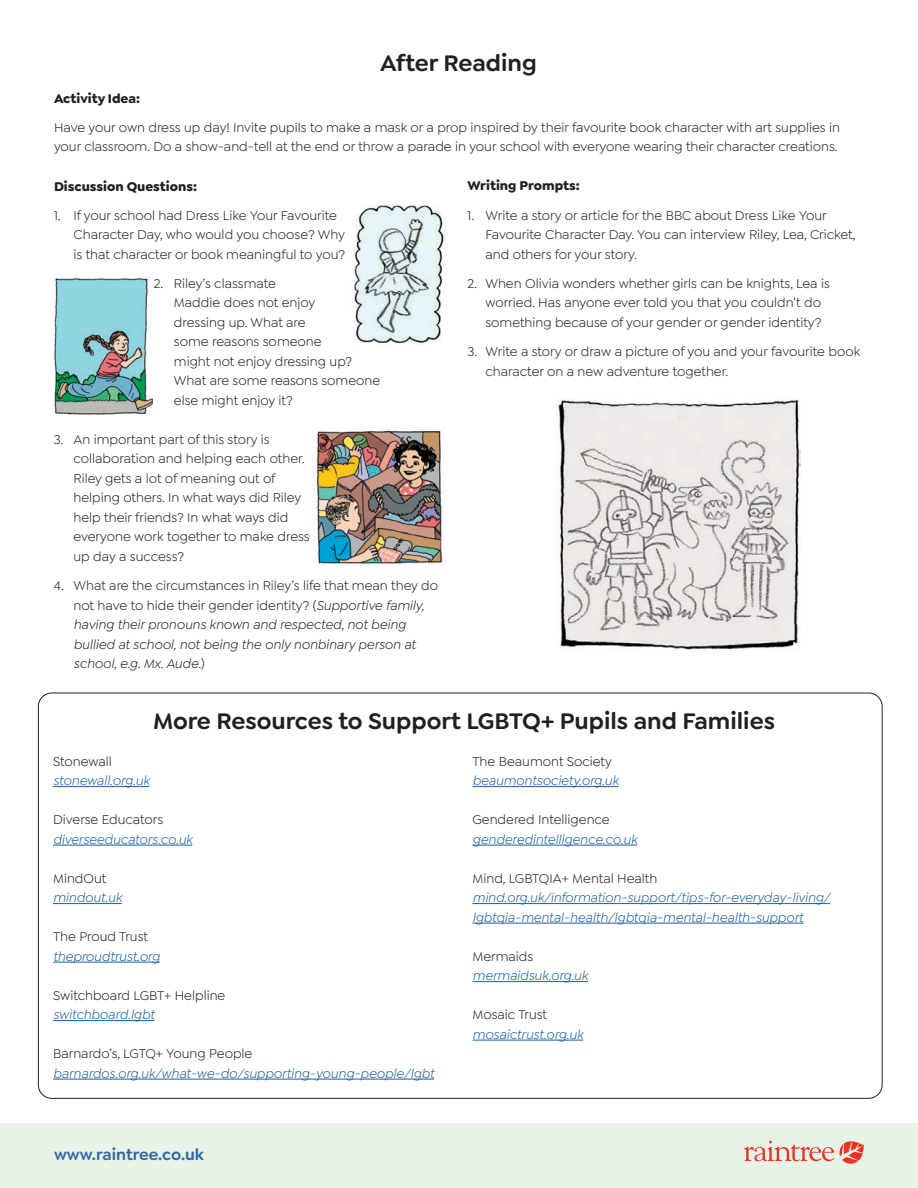
<style>
.page{position:relative;width:918px;height:1188px;background:#fff}
.page>*{position:absolute;margin:0;border:0;box-sizing:border-box;transform-origin:0 0}
.t1{font:600 24px "Goldplay";color:#231f20}
.t2{font:600 16.5px "Goldplay";color:#3568a1}
.t3{font:13.5px/19.5px "Goldplay";color:#231f20}
.t4{font:italic 13.5px/19.5px "Goldplay";color:#175d9e}
.t5{font:italic 13.5px/19.5px "Goldplay";color:#231f20}
.t6{font:700 13.5px "Goldplay";color:#231f20}
.s1{font-style:normal}
</style>
<div class="page">
<div style="left:0;top:1123px;width:918px;height:65px;background:#e8f3e7"></div>
<svg style="left:744px;top:1140px;width:120px;height:24px"></svg>
<img style="left:556px;top:399px;width:244px;height:251px">
<img style="left:313px;top:428px;width:131px;height:137px">
<img style="left:354px;top:205px;width:92px;height:139px">
<img style="left:54px;top:278px;width:98px;height:136px">
<hr style="left:53px;top:786px;width:97px;height:1px;background:#175d9e">
<hr style="left:53px;top:845px;width:139px;height:1px;background:#175d9e">
<hr style="left:53px;top:903px;width:69px;height:1px;background:#175d9e">
<hr style="left:53px;top:962px;width:107px;height:1px;background:#175d9e">
<hr style="left:53px;top:1020px;width:101px;height:1px;background:#175d9e">
<hr style="left:53px;top:1079px;width:381px;height:1px;background:#175d9e">
<hr style="left:472px;top:786px;width:147px;height:1px;background:#175d9e">
<hr style="left:472px;top:845px;width:165px;height:1px;background:#175d9e">
<hr style="left:472px;top:903px;width:358px;height:1px;background:#175d9e">
<hr style="left:472px;top:923px;width:331px;height:1px;background:#175d9e">
<hr style="left:472px;top:981px;width:116px;height:1px;background:#175d9e">
<hr style="left:472px;top:1040px;width:111px;height:1px;background:#175d9e">
<h1 class="t1" style="left:380px;top:48px;width:158px">After Reading</h1>
<p class="t6" style="left:54px;top:89px;width:88px">Activity Idea:</p>
<p class="t3" style="left:54px;top:118px;width:788px">Have your own dress up day! Invite pupils to make a mask or a prop inspired by their favourite book character with art supplies in your classroom. Do a show-and-tell at the end or throw a parade in your school with everyone wearing their character creations.</p>
<p class="t6" style="left:54px;top:177px;width:145px">Discussion Questions:</p>
<p class="t3" style="left:73px;top:206px;width:273px;text-indent:-19px">1. If your school had Dress Like Your Favourite<br>Character Day, who would you choose? Why is that character or book meaningful to you?</p>
<p class="t3" style="left:174px;top:274px;width:208px;text-indent:-20px">2. Riley’s classmate<br>Maddie does not enjoy<br>dressing up. What are<br>some reasons someone<br>might not enjoy dressing up?<br>What are some reasons someone else might enjoy it?</p>
<p class="t3" style="left:73px;top:430px;width:238px;text-indent:-19px">3. An important part of this story is collaboration and helping each other.<br>Riley gets a lot of meaning out of helping others. In what ways did Riley help their friends? In what ways did everyone work together to make dress up day a success?</p>
<p class="t5" style="left:73px;top:576px;width:366px;text-indent:-19px"><span class="s1">4. What are the circumstances in Riley’s life that mean they do not have to hide their gender identity? (</span>Supportive family, having their pronouns known and respected, not being bullied at school, not being the only nonbinary person at school, e.g. Mx. Aude<span class="s1">.)</span></p>
<p class="t6" style="left:467px;top:177px;width:114px">Writing Prompts:</p>
<p class="t3" style="left:485px;top:205px;width:372px;text-indent:-18px">1. Write a story or article for the BBC about Dress Like Your<br>Favourite Character Day. You can interview Riley, Lea, Cricket, and others for your story.</p>
<p class="t3" style="left:485px;top:274px;width:346px;text-indent:-18px">2. When Olivia wonders whether girls can be knights, Lea is worried. Has anyone ever told you that you couldn’t do something because of your gender or gender identity?</p>
<p class="t3" style="left:485px;top:342px;width:376px;text-indent:-18px">3. Write a story or draw a picture of you and your favourite book character on a new adventure together.</p>
<h1 class="t1" style="left:153px;top:706px;width:623px">More Resources to Support LGBTQ+ Pupils and Families</h1>
<p class="t3" style="left:53px;top:752px;width:60px">Stonewall</p>
<p class="t4" style="left:53px;top:771px;width:98px">stonewall.org.uk</p>
<p class="t3" style="left:53px;top:810px;width:112px">Diverse Educators</p>
<p class="t4" style="left:53px;top:830px;width:141px">diverseeducators.co.uk</p>
<p class="t3" style="left:53px;top:869px;width:55px">MindOut</p>
<p class="t4" style="left:53px;top:888px;width:70px">mindout.uk</p>
<p class="t3" style="left:53px;top:927px;width:96px">The Proud Trust</p>
<p class="t4" style="left:53px;top:947px;width:108px">theproudtrust.org</p>
<p class="t3" style="left:53px;top:985px;width:174px">Switchboard LGBT+ Helpline</p>
<p class="t4" style="left:53px;top:1005px;width:103px">switchboard.lgbt</p>
<p class="t3" style="left:53px;top:1044px;width:201px">Barnardo’s, LGTQ+ Young People</p>
<p class="t4" style="left:53px;top:1064px;width:383px">barnardos.org.uk/what-we-do/supporting-young-people/lgbt</p>
<p class="t2" style="left:54px;top:1145px;width:151px">www.raintree.co.uk</p>
<p class="t3" style="left:472px;top:752px;width:141px">The Beaumont Society</p>
<p class="t4" style="left:472px;top:771px;width:148px">beaumontsociety.org.uk</p>
<p class="t3" style="left:472px;top:810px;width:139px">Gendered Intelligence</p>
<p class="t4" style="left:472px;top:830px;width:166px">genderedintelligence.co.uk</p>
<p class="t3" style="left:472px;top:869px;width:186px">Mind, LGBTQIA+ Mental Health</p>
<p class="t4" style="left:472px;top:888px;width:359px">mind.org.uk/information-support/tips-for-everyday-living/ lgbtqia-mental-health/lgbtqia-mental-health-support</p>
<p class="t3" style="left:472px;top:946px;width:62px">Mermaids</p>
<p class="t4" style="left:472px;top:966px;width:117px">mermaidsuk.org.uk</p>
<p class="t3" style="left:472px;top:1005px;width:76px">Mosaic Trust</p>
<p class="t4" style="left:472px;top:1025px;width:112px">mosaictrust.org.uk</p>
</div>
